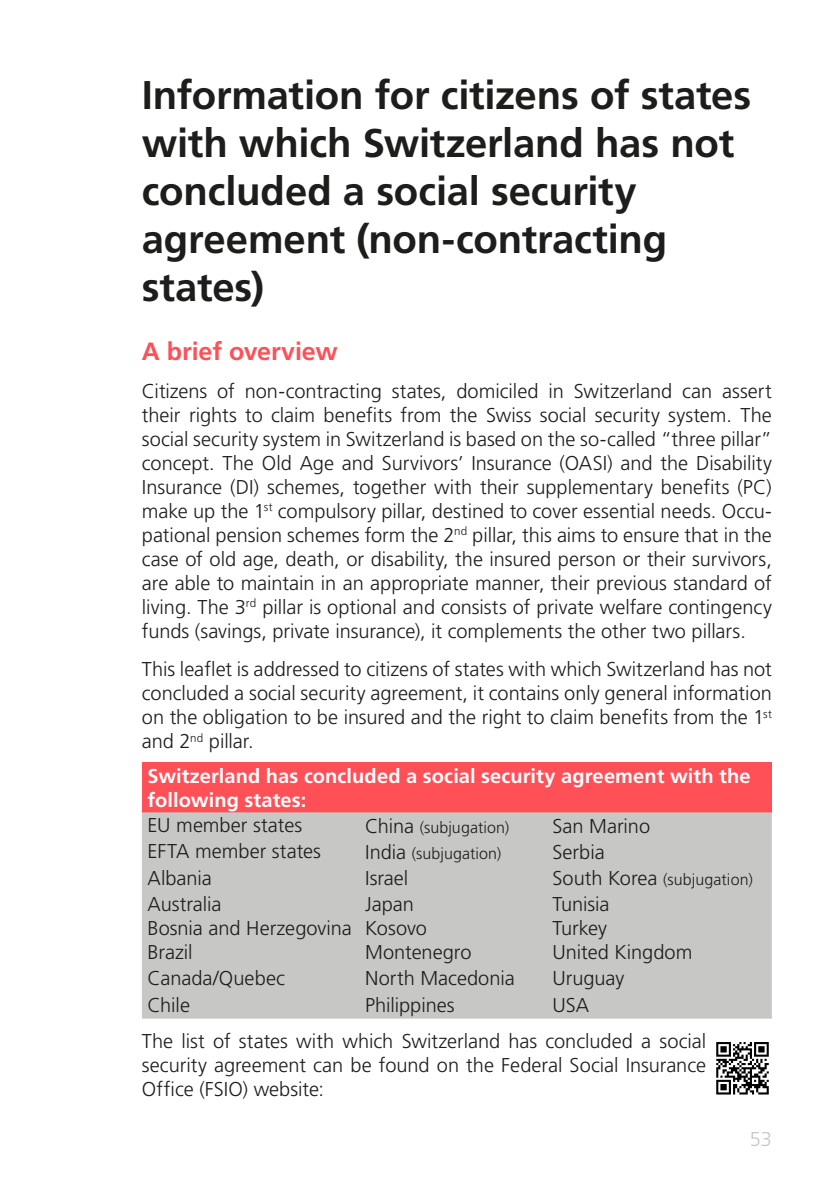
<style>
.page{position:relative;width:840px;height:1191px;background:#fff}
.page>*{position:absolute;margin:0;border:0;box-sizing:border-box;transform-origin:0 0}
.MB_Titel{font:700 40px/48px "Frutiger LT Std";letter-spacing:-.005em;color:#1d1d1b}
.Texttitel{font:700 25px "Frutiger LT Std";letter-spacing:-.005em;color:#ff5057}
.Grundtext{font:300 20px/24px "Frutiger LT Std";color:#1d1d1b;text-align:justify}
.Text_vor_Aufzählung{font:300 20px/24px "Frutiger LT Std";letter-spacing:-.005em;color:#1d1d1b;text-align:justify}
.Tabellen_Text_Weiss{font:700 20px/24px "Frutiger LT Std";letter-spacing:.005em;color:#fff}
.t1{font:300 20px "Frutiger LT Std";color:#c7c7c6}
.Grundtext-2{font:300 16px "Frutiger LT Std";letter-spacing:.005em;color:#1d1d1b}
.s1{font-size:20px}
</style>
<div class="page">
<div style="left:142px;top:762px;width:629px;height:50px;background:#ff5057"></div>
<div style="left:142px;top:812px;width:629px;height:206px;background:#c7c7c6"></div>
<svg style="left:716px;top:1042px;width:53px;height:53px"></svg>
<svg style="left:716px;top:1042px;width:52px;height:52px"></svg>
<p class="MB_Titel" style="left:142px;top:72px;width:610px">Information for citizens of states with which Switzerland has not concluded a social security agreement (non-contracting states)</p>
<p class="Texttitel" style="left:142px;top:336px;width:197px">A brief overview</p>
<p class="Grundtext" style="left:142px;top:379px;width:631px">Citizens of non-contracting states, domiciled in Switzerland can assert their rights to claim benefits from the Swiss social security system. The social security system in Switzerland is based on the so-called “three pillar” concept. The Old Age and Survivors’ Insurance (OASI) and the Disability Insurance (DI) schemes, together with their supplementary benefits (PC) make up the 1<sup>st</sup> compulsory pillar, destined to cover essential needs. Occu&shy;pational pension schemes form the 2<sup>nd</sup> pillar, this aims to ensure that in the case of old age, death, or disability, the insured person or their survivors, are able to maintain in an appropriate manner, their previous standard of living. The 3<sup>rd</sup> pillar is optional and consists of private welfare contingency funds (savings, private insurance), it complements the other two pillars.</p>
<p class="Text_vor_Aufzählung" style="left:142px;top:657px;width:631px">This leaflet is addressed to citizens of states with which Switzerland has not concluded a social security agreement, it contains only general information on the obligation to be insured and the right to claim benefits from the 1<sup>st </sup>and 2<sup>nd</sup> pillar.</p>
<p class="Tabellen_Text_Weiss" style="left:147px;top:763px;width:604px">Switzerland has concluded a social security agreement with the following states:</p>
<p class="Grundtext" style="left:147px;top:813px;width:156px">EU member states</p>
<p class="Grundtext-2" style="left:365px;top:818px;width:146px"><span class="s1">China</span> (subjugation)</p>
<p class="Grundtext" style="left:552px;top:814px;width:99px">San Marino</p>
<p class="Grundtext" style="left:147px;top:839px;width:175px">EFTA member states</p>
<p class="Grundtext-2" style="left:365px;top:845px;width:138px"><span class="s1">India</span> (subjugation)</p>
<p class="Grundtext" style="left:552px;top:840px;width:54px">Serbia</p>
<p class="Grundtext" style="left:147px;top:866px;width:66px">Albania</p>
<p class="Grundtext" style="left:365px;top:866px;width:45px">Israel</p>
<p class="Grundtext-2" style="left:552px;top:870px;width:202px"><span class="s1">South Korea</span> (subjugation)</p>
<p class="Grundtext" style="left:147px;top:892px;width:75px">Australia</p>
<p class="Grundtext" style="left:365px;top:892px;width:50px">Japan</p>
<p class="Grundtext" style="left:552px;top:892px;width:59px">Tunisia</p>
<p class="Grundtext" style="left:147px;top:916px;width:206px">Bosnia and Herzegovina</p>
<p class="Grundtext" style="left:365px;top:916px;width:63px">Kosovo</p>
<p class="Grundtext" style="left:552px;top:916px;width:56px">Turkey</p>
<p class="Grundtext" style="left:147px;top:940px;width:46px">Brazil</p>
<p class="Grundtext" style="left:365px;top:940px;width:108px">Montenegro</p>
<p class="Grundtext" style="left:552px;top:940px;width:141px">United Kingdom</p>
<p class="Grundtext" style="left:147px;top:967px;width:139px">Canada/Quebec</p>
<p class="Grundtext" style="left:365px;top:967px;width:151px">North Macedonia</p>
<p class="Grundtext" style="left:552px;top:967px;width:73px">Uruguay</p>
<p class="Grundtext" style="left:147px;top:993px;width:44px">Chile</p>
<p class="Grundtext" style="left:365px;top:993px;width:91px">Philippines</p>
<p class="Grundtext" style="left:552px;top:993px;width:38px">USA</p>
<p class="Grundtext" style="left:142px;top:1029px;width:565px">The list of states with which Switzerland has concluded a social security agreement can be found on the Federal Social Insurance Office (FSIO) website:</p>
<p class="t1" style="left:749px;top:1127px;width:23px">53</p>
</div>
